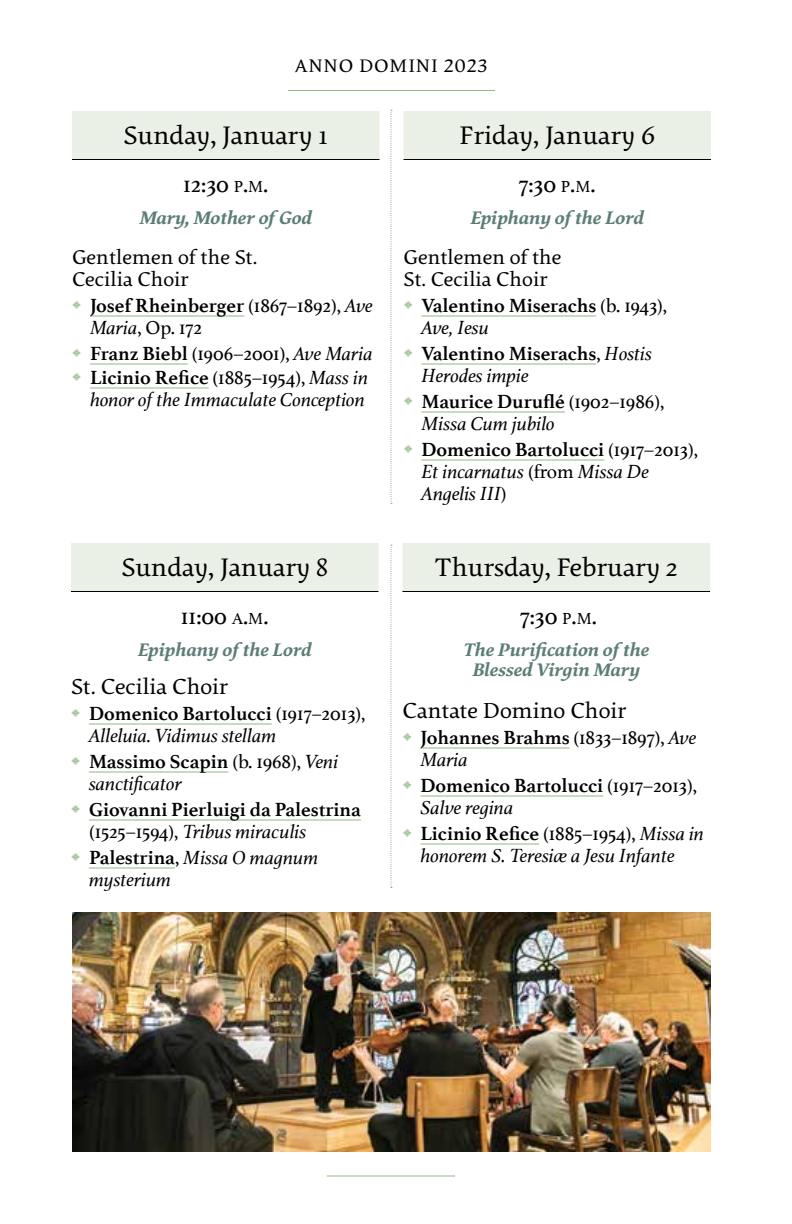
<style>
.page{position:relative;width:792px;height:1224px;background:#fff}
.page>*{position:absolute;margin:0;border:0;box-sizing:border-box;transform-origin:0 0}
.t1{font:28px "Pollen";color:#000}
.t2{font:24px "Athelas";color:#000}
.t3{font:24px "Pollen";color:#000}
.t4{font:22px/22px "Pollen";color:#000}
.t5{font:italic 20px/22px "Athelas";color:#000}
.t6{font:700 20px/22px "Athelas";color:#000}
.t7{font:20px/22px "Athelas";color:#000}
.t8{font:italic 700 20px/20px "Pollen";color:#5c7d77;text-align:center}
.t9{font:20px "Pollen";letter-spacing:.04em;color:#000}
.s1{font-size:16.8px}
.s2{font-style:inherit}
.s3{font-size:14px;color:#93b984}
.s4{font-weight:700}
.s5{font-style:italic}
.s6{font-style:normal;font-size:14px;color:#93b984}
.s7{font-weight:700;font-style:normal}
.s8{font-style:normal}
.s9{font-weight:400;font-size:14px;color:#93b984}
.s10{font-weight:400}
.s11{font-weight:400;font-style:italic}
</style>
<div class="page">
<hr style="left:327px;top:1176px;width:128px;height:1px;background:#93b984">
<div style="left:72px;top:111px;width:308px;height:48px;background:#ebf0e6"></div>
<hr style="left:72px;top:159px;width:308px;height:1px;background:#000">
<hr style="left:90px;top:316px;width:154px;height:1px;background:#93b984">
<hr style="left:90px;top:364px;width:98px;height:1px;background:#93b984">
<hr style="left:90px;top:388px;width:119px;height:1px;background:#93b984">
<div style="left:404px;top:111px;width:307px;height:48px;background:#ebf0e6"></div>
<hr style="left:404px;top:159px;width:307px;height:1px;background:#000">
<hr style="left:422px;top:316px;width:174px;height:1px;background:#93b984">
<hr style="left:422px;top:364px;width:174px;height:1px;background:#93b984">
<hr style="left:422px;top:412px;width:143px;height:1px;background:#93b984">
<hr style="left:422px;top:460px;width:182px;height:1px;background:#93b984">
<div style="left:71px;top:543px;width:307px;height:48px;background:#ebf0e6"></div>
<hr style="left:71px;top:591px;width:307px;height:1px;background:#000">
<hr style="left:89px;top:724px;width:183px;height:1px;background:#93b984">
<hr style="left:89px;top:772px;width:139px;height:1px;background:#93b984">
<hr style="left:89px;top:820px;width:272px;height:1px;background:#93b984">
<hr style="left:89px;top:868px;width:86px;height:1px;background:#93b984">
<div style="left:402px;top:543px;width:308px;height:48px;background:#ebf0e6"></div>
<hr style="left:402px;top:591px;width:308px;height:1px;background:#000">
<hr style="left:420px;top:748px;width:149px;height:1px;background:#93b984">
<hr style="left:420px;top:796px;width:183px;height:1px;background:#93b984">
<hr style="left:420px;top:844px;width:119px;height:1px;background:#93b984">
<hr style="left:288px;top:90px;width:207px;height:1px;background:#93b984">
<svg style="left:390px;top:110px;width:2px;height:394px"></svg>
<svg style="left:390px;top:545px;width:2px;height:343px"></svg>
<img style="left:72px;top:912px;width:639px;height:240px">
<p class="t9" style="left:295px;top:54px;width:194px">ANNO DOMINI 2023</p>
<h1 class="t1" style="left:124px;top:119px;width:206px">Sunday, January 1</h1>
<p class="t2" style="left:183px;top:165px;width:87px">12:30 <span class="s1">P</span><span class="s2">.</span><span class="s1">M</span><span class="s2">.</span></p>
<p class="t8" style="left:139px;top:207px;width:174px">Mary, Mother of God</p>
<p class="t4" style="left:72px;top:247px;width:187px">Gentlemen of the St.<br>Cecilia Choir</p>
<p class="t7" style="left:90px;top:294px;width:284px;text-indent:-18px"><span class="s3">̋</span> <span class="s4">Josef Rheinberger</span> (1867–1892), <span class="s5">Ave<br>Maria</span>, Op. 172</p>
<p class="t7" style="left:72px;top:341px;width:302px;line-height:24px"><span class="s3">̋</span> <span class="s4">Franz Biebl</span> (1906–2001), <span class="s5">Ave Maria </span><span class="s3">̋</span> <span class="s4">Licinio Refice</span> (1885–1954), <span class="s5">Mass in</span></p>
<p class="t5" style="left:90px;top:388px;width:277px">honor of the Immaculate Conception</p>
<h1 class="t1" style="left:121px;top:551px;width:208px">Sunday, January 8</h1>
<p class="t2" style="left:181px;top:597px;width:89px">11:00 <span class="s1">A</span><span class="s2">.</span><span class="s1">M</span><span class="s2">.</span></p>
<p class="t8" style="left:138px;top:639px;width:175px">Epiphany of the Lord</p>
<p class="t3" style="left:71px;top:672px;width:159px">St. Cecilia Choir</p>
<p class="t5" style="left:89px;top:702px;width:278px;text-indent:-18px"><span class="s6">̋</span> <span class="s7">Domenico Bartolucci</span> <span class="s8">(1917–2013),<br></span>Alleluia. Vidimus stellam</p>
<p class="t5" style="left:89px;top:750px;width:251px;text-indent:-18px"><span class="s6">̋</span> <span class="s7">Massimo Scapin</span> <span class="s8">(b. 1968),</span> Veni sanctificator</p>
<p class="t6" style="left:89px;top:798px;width:273px;text-indent:-18px"><span class="s9">̋</span> Giovanni Pierluigi da Palestrina <span class="s10">(1525–1594),</span> <span class="s11">Tribus miraculis</span></p>
<p class="t5" style="left:89px;top:846px;width:231px;text-indent:-18px"><span class="s6">̋</span> <span class="s7">Palestrina</span><span class="s8">,</span> Missa O magnum mysterium</p>
<h1 class="t1" style="left:459px;top:119px;width:198px">Friday, January 6</h1>
<p class="t2" style="left:519px;top:165px;width:78px">7:30 <span class="s1">P</span><span class="s2">.</span><span class="s1">M</span><span class="s2">.</span></p>
<p class="t8" style="left:470px;top:207px;width:175px">Epiphany of the Lord</p>
<p class="t4" style="left:404px;top:247px;width:160px">Gentlemen of the<br>St. Cecilia Choir</p>
<p class="t6" style="left:422px;top:294px;width:247px;text-indent:-18px"><span class="s9">̋</span> Valentino Miserachs <span class="s10">(b. 1943),<br></span><span class="s11">Ave, Iesu</span></p>
<p class="t6" style="left:422px;top:342px;width:232px;text-indent:-18px"><span class="s9">̋</span> Valentino Miserachs<span class="s10">,</span> <span class="s11">Hostis<br>Herodes impie</span></p>
<p class="t6" style="left:422px;top:390px;width:245px;text-indent:-18px"><span class="s9">̋</span> Maurice Duruflé <span class="s10">(1902–1986),<br></span><span class="s11">Missa Cum jubilo</span></p>
<p class="t5" style="left:422px;top:438px;width:278px;text-indent:-18px"><span class="s6">̋</span> <span class="s7">Domenico Bartolucci</span> <span class="s8">(1917–2013),<br></span>Et incarnatus <span class="s8">(from</span> Missa De<br>Angelis III<span class="s8">)</span></p>
<h1 class="t1" style="left:435px;top:551px;width:245px">Thursday, February 2</h1>
<p class="t2" style="left:520px;top:597px;width:78px">7:30 <span class="s1">P</span><span class="s2">.</span><span class="s1">M</span><span class="s2">.</span></p>
<p class="t8" style="left:463px;top:639px;width:188px">The Purification of the<br>Blessed Virgin Mary</p>
<p class="t3" style="left:402px;top:696px;width:225px">Cantate Domino Choir</p>
<p class="t6" style="left:420px;top:726px;width:278px;text-indent:-18px"><span class="s9">̋</span> Johannes Brahms <span class="s10">(1833–1897),</span> <span class="s11">Ave<br>Maria</span></p>
<p class="t6" style="left:420px;top:774px;width:278px;text-indent:-18px"><span class="s9">̋</span> Domenico Bartolucci <span class="s10">(1917–2013),<br></span><span class="s11">Salve regina</span></p>
<p class="t5" style="left:402px;top:822px;width:303px;text-align:center"><span class="s6">̋</span> <span class="s7">Licinio Refice</span> <span class="s8">(1885–1954),</span> Missa in honorem S. Teresiæ a Jesu Infante</p>
</div>
